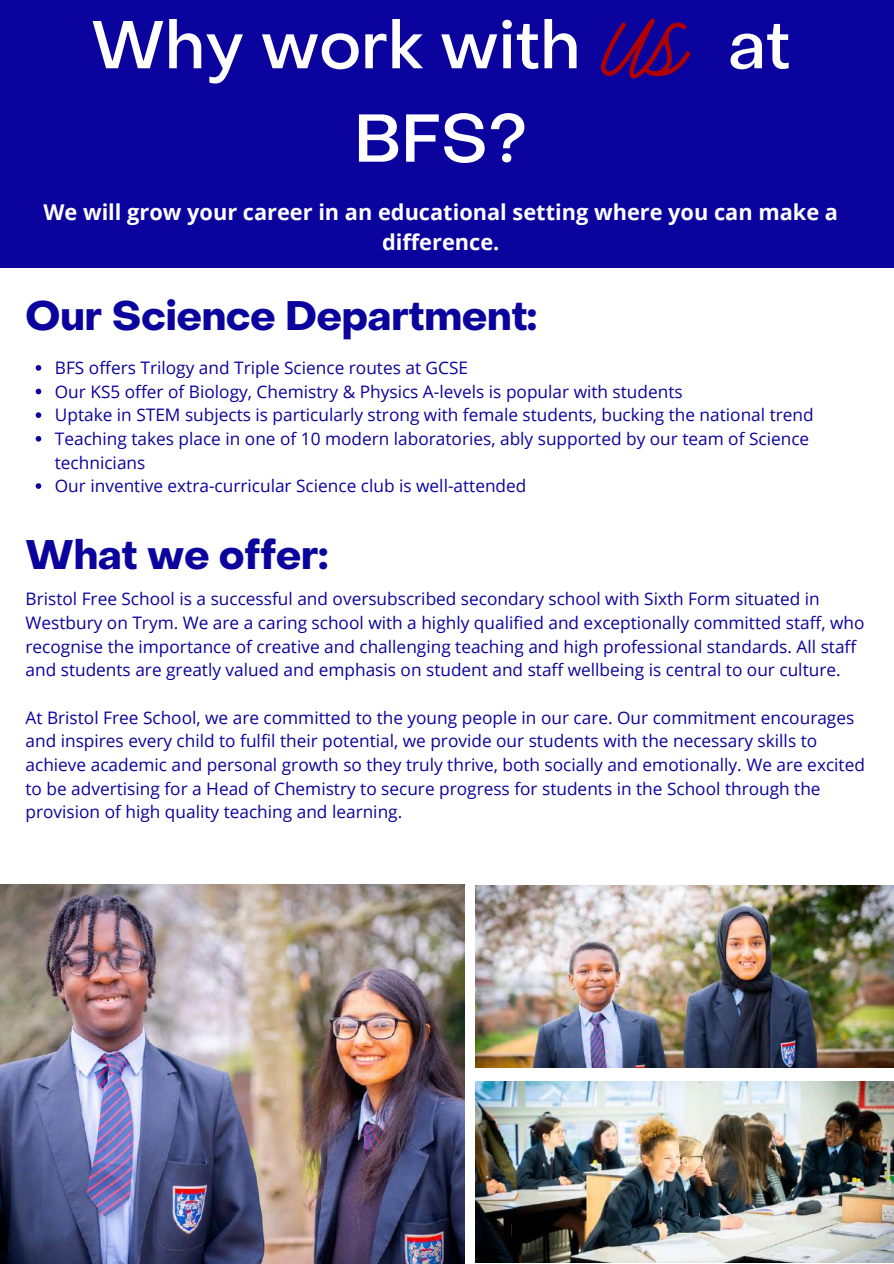
<style>
.page{position:relative;width:894px;height:1264px;background:#fff}
.page>*{position:absolute;margin:0;border:0;box-sizing:border-box;transform-origin:0 0}
.t1{font:114.15px "Badhorse Script";color:#af0101}
.t2{font:500 66.75px "Object Sans";color:#fff}
.t3{font:700 40.5px "Object Sans";color:#0b039d}
.t4{font:700 21.75px/30.3px "Open Sans";color:#fff;text-align:center}
.t5{font:17.25px/23.7px "Open Sans";color:#0b039d}
</style>
<div class="page">
<div style="left:0;top:0;width:893px;height:267px;background:#0b039d"></div>
<img style="left:475px;top:1081px;width:418px;height:181px">
<img style="left:0;top:885px;width:464px;height:378px">
<svg style="left:36px;top:365px;width:5px;height:5px"></svg>
<svg style="left:36px;top:388px;width:5px;height:6px"></svg>
<svg style="left:36px;top:412px;width:5px;height:6px"></svg>
<svg style="left:36px;top:436px;width:5px;height:5px"></svg>
<svg style="left:36px;top:483px;width:5px;height:6px"></svg>
<img style="left:475px;top:885px;width:418px;height:182px">
<h1 class="t1" style="left:593px;top:-38px;width:82px">us</h1>
<h2 class="t2" style="left:91px;top:19px;width:490px">Why work with</h2>
<h2 class="t2" style="left:728px;top:19px;width:64px">at</h2>
<h2 class="t2" style="left:354px;top:112px;width:175px">BFS?</h2>
<p class="t4" style="left:43px;top:196px;width:795px">We will grow your career in an educational setting where you can make a difference.</p>
<h3 class="t3" style="left:26px;top:300px;width:513px">Our Science Department:</h3>
<p class="t5" style="left:55px;top:355px;width:760px">BFS offers Trilogy and Triple Science routes at GCSE<br>Our KS5 offer of Biology, Chemistry &amp; Physics A-levels is popular with students<br>Uptake in STEM subjects is particularly strong with female students, bucking the national trend Teaching takes place in one of 10 modern laboratories, ably supported by our team of Science technicians<br>Our inventive extra-curricular Science club is well-attended</p>
<h3 class="t3" style="left:26px;top:539px;width:304px">What we offer:</h3>
<p class="t5" style="left:26px;top:587px;width:840px">Bristol Free School is a successful and oversubscribed secondary school with Sixth Form situated in Westbury on Trym. We are a caring school with a highly qualified and exceptionally committed staff, who recognise the importance of creative and challenging teaching and high professional standards. All staff and students are greatly valued and emphasis on student and staff wellbeing is central to our culture.</p>
<p class="t5" style="left:26px;top:705px;width:840px">At Bristol Free School, we are committed to the young people in our care. Our commitment encourages and inspires every child to fulfil their potential, we provide our students with the necessary skills to achieve academic and personal growth so they truly thrive, both socially and emotionally. We are excited to be advertising for a Head of Chemistry to secure progress for students in the School through the provision of high quality teaching and learning.</p>
</div>
